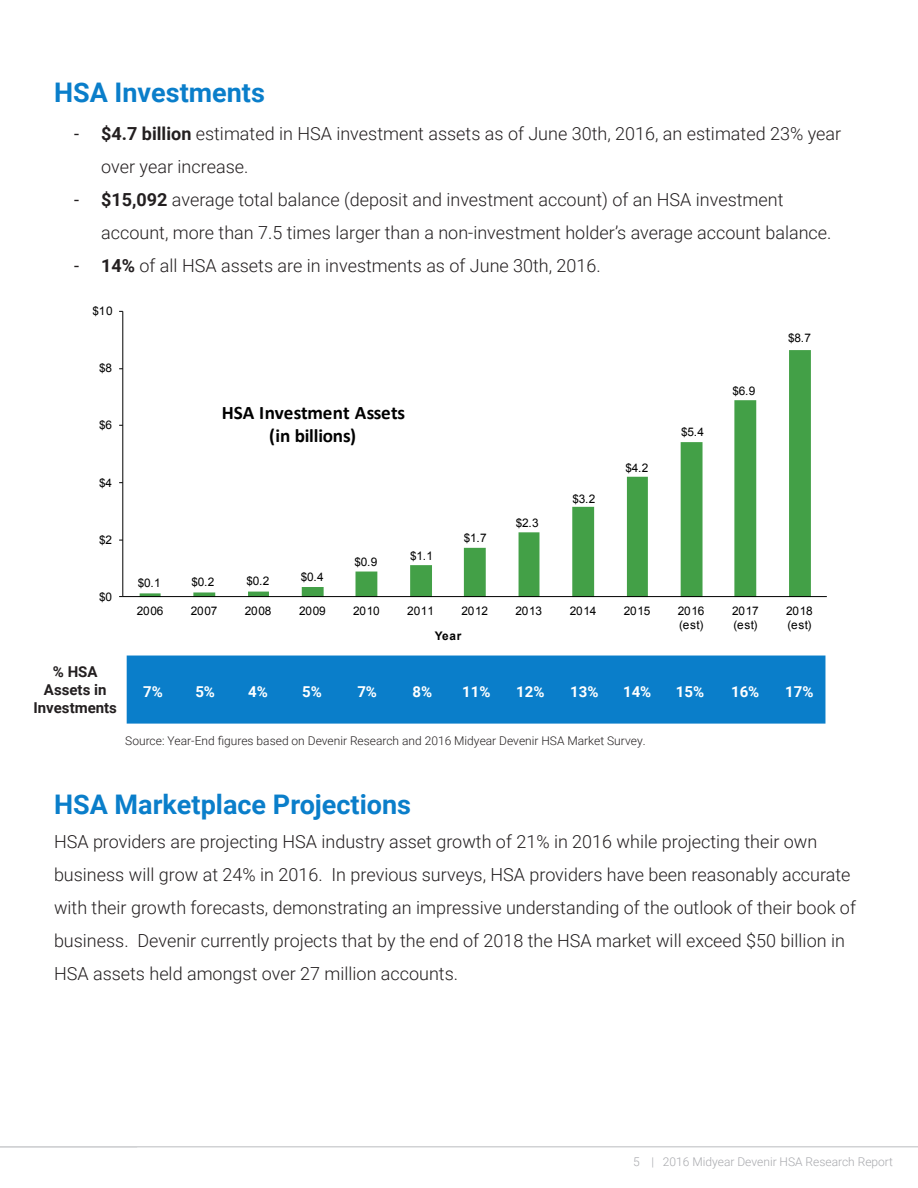
<style>
.page{position:relative;width:918px;height:1188px;background:#fff}
.page>*{position:absolute;margin:0;border:0;box-sizing:border-box;transform-origin:0 0}
.t1{font:700 27px "Roboto";color:#0a7eca}
.t2{font:700 19.2px/23.7px "Calibri";letter-spacing:-.01em;color:#000;text-align:center}
.t3{font:300 18px/33px "Roboto";color:#231f20}
.t4{font:700 15px "Roboto";color:#fff}
.t5{font:700 15px/18px "Roboto";color:#231f20;text-align:center}
.t6{font:300 12px "Roboto";color:#231f20}
.t7{font:300 12px "Roboto";color:#a8a9ad}
.t8{font:11.85px/14px "Arial";letter-spacing:-.02em;color:#000}
.t9{font:700 11.85px "Arial";color:#000}
.s1{font-weight:400}
.s2{font-weight:700}
</style>
<div class="page">
<hr style="left:0;top:1146px;width:918px;height:2px;background:#d1d2d4">
<svg style="left:140px;top:350px;width:671px;height:246px"></svg>
<hr style="left:122px;top:311px;width:1px;height:286px;background:#000">
<hr style="left:123px;top:596px;width:704px;height:1px;background:#000">
<div style="left:127px;top:656px;width:698px;height:68px;background:#0a7eca"></div>
<p class="t1" style="left:54px;top:73px;width:212px">HSA Investments</p>
<p class="t3" style="left:101px;top:116px;width:741px;text-indent:-27px"><span class="s1">-</span> <span class="s2">$4.7 billion</span> estimated in HSA investment assets as of June 30th, 2016, an estimated 23% year over year increase.</p>
<p class="t3" style="left:101px;top:182px;width:732px;text-indent:-27px"><span class="s1">-</span> <span class="s2">$15,092</span> average total balance (deposit and investment account) of an HSA investment account, more than 7.5 times larger than a non-investment holder’s average account balance.</p>
<p class="t3" style="left:74px;top:248px;width:528px"><span class="s1">-</span> <span class="s2">14%</span> of all HSA assets are in investments as of June 30th, 2016.</p>
<p class="t8" style="left:92px;top:304px;width:22px">$10</p>
<p class="t8" style="left:99px;top:361px;width:14px">$8</p>
<p class="t8" style="left:99px;top:418px;width:14px">$6</p>
<p class="t8" style="left:99px;top:476px;width:14px">$4</p>
<p class="t8" style="left:99px;top:533px;width:14px">$2</p>
<p class="t8" style="left:99px;top:590px;width:14px">$0</p>
<p class="t2" style="left:222px;top:401px;width:185px">HSA Investment Assets (in billions)</p>
<p class="t8" style="left:138px;top:576px;width:24px">$0.1</p>
<p class="t8" style="left:192px;top:575px;width:24px">$0.2</p>
<p class="t8" style="left:246px;top:574px;width:24px">$0.2</p>
<p class="t8" style="left:301px;top:570px;width:24px">$0.4</p>
<p class="t8" style="left:354px;top:555px;width:24px">$0.9</p>
<p class="t8" style="left:410px;top:549px;width:24px">$1.1</p>
<p class="t8" style="left:464px;top:531px;width:24px">$1.7</p>
<p class="t8" style="left:516px;top:516px;width:24px">$2.3</p>
<p class="t8" style="left:572px;top:492px;width:24px">$3.2</p>
<p class="t8" style="left:625px;top:461px;width:24px">$4.2</p>
<p class="t8" style="left:681px;top:425px;width:24px">$5.4</p>
<p class="t8" style="left:733px;top:384px;width:24px">$6.9</p>
<p class="t8" style="left:788px;top:331px;width:24px">$8.7</p>
<p class="t8" style="left:137px;top:604px;width:28px">2006</p>
<p class="t8" style="left:191px;top:604px;width:28px">2007</p>
<p class="t8" style="left:245px;top:604px;width:28px">2008</p>
<p class="t8" style="left:299px;top:604px;width:28px">2009</p>
<p class="t8" style="left:353px;top:604px;width:28px">2010</p>
<p class="t8" style="left:407px;top:604px;width:28px">2011</p>
<p class="t8" style="left:461px;top:604px;width:28px">2012</p>
<p class="t8" style="left:516px;top:604px;width:28px">2013</p>
<p class="t8" style="left:570px;top:604px;width:28px">2014</p>
<p class="t8" style="left:624px;top:604px;width:28px">2015</p>
<p class="t8" style="left:678px;top:604px;width:28px">2016 (est)</p>
<p class="t8" style="left:732px;top:604px;width:28px">2017 (est)</p>
<p class="t8" style="left:786px;top:604px;width:28px">2018 (est)</p>
<p class="t9" style="left:435px;top:628px;width:28px">Year</p>
<p class="t5" style="left:33px;top:662px;width:85px">% HSA<br>Assets in<br>Investments</p>
<p class="t4" style="left:143px;top:682px;width:21px">7%</p>
<p class="t4" style="left:195px;top:682px;width:21px">5%</p>
<p class="t4" style="left:248px;top:682px;width:21px">4%</p>
<p class="t4" style="left:302px;top:682px;width:21px">5%</p>
<p class="t4" style="left:357px;top:682px;width:21px">7%</p>
<p class="t4" style="left:412px;top:682px;width:21px">8%</p>
<p class="t4" style="left:462px;top:682px;width:30px">11%</p>
<p class="t4" style="left:516px;top:682px;width:30px">12%</p>
<p class="t4" style="left:570px;top:682px;width:30px">13%</p>
<p class="t4" style="left:623px;top:682px;width:30px">14%</p>
<p class="t4" style="left:676px;top:682px;width:30px">15%</p>
<p class="t4" style="left:731px;top:682px;width:30px">16%</p>
<p class="t4" style="left:785px;top:682px;width:30px">17%</p>
<p class="t6" style="left:125px;top:732px;width:522px">Source: Year-End figures based on Devenir Research and 2016 Midyear Devenir HSA Market Survey.</p>
<p class="t1" style="left:54px;top:785px;width:359px">HSA Marketplace Projections</p>
<p class="t3" style="left:54px;top:825px;width:803px">HSA providers are projecting HSA industry asset growth of 21% in 2016 while projecting their own business will grow at 24% in 2016. In previous surveys, HSA providers have been reasonably accurate with their growth forecasts, demonstrating an impressive understanding of the outlook of their book of business. Devenir currently projects that by the end of 2018 the HSA market will exceed $50 billion in HSA assets held amongst over 27 million accounts.</p>
<p class="t7" style="left:633px;top:1153px;width:261px">5 | 2016 Midyear Devenir HSA Research Report</p>
</div>
